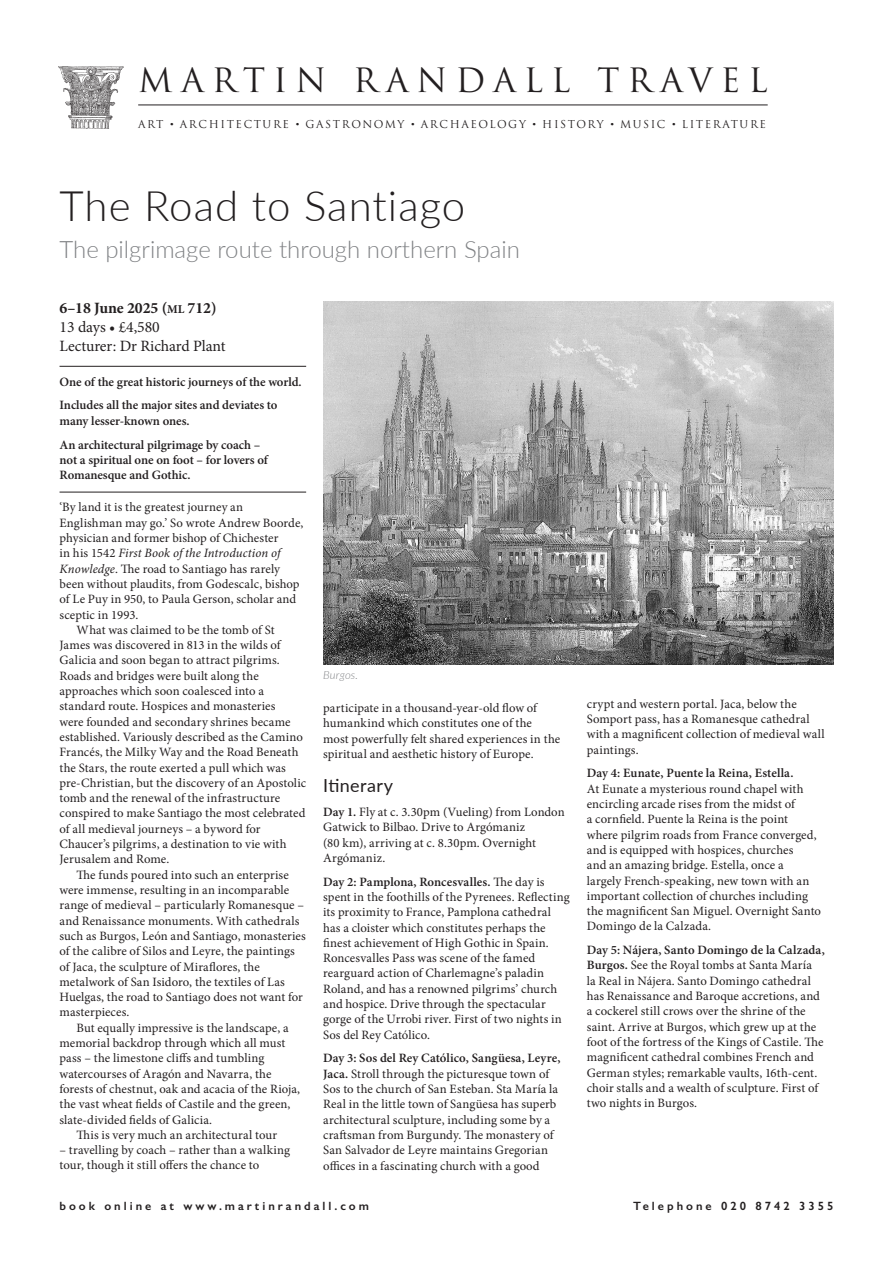
<style>
.page{position:relative;width:893px;height:1263px;background:#fff}
.page>*{position:absolute;margin:0;border:0;box-sizing:border-box;transform-origin:0 0}
.A1_A_tour_title{font:300 42px "Lato";letter-spacing:.025em;color:#231f20}
.MRT_header_22_5_Trajan{font:32.7px "Trajan Pro";letter-spacing:.245em;color:#231f20}
.A2_Tour_subtitle{font:300 24px "Lato";color:#808285}
.D3_Itinerary_heading{font:18px "Lato";letter-spacing:.02em;color:#231f20}
.B3_Dates_line_3___4_Min{font:15.75px "Minion Pro";letter-spacing:-.005em;color:#231f20}
.B1_Dates_line_1_bld_Min{font:700 15.75px "Minion Pro";letter-spacing:-.005em;color:#231f20}
.B2_Dates_line_2_Min{font:15.75px "Minion Pro";letter-spacing:-.005em;color:#231f20}
.D4_Itinerary{font:12.75px/15.3px "Minion Pro";letter-spacing:.005em;color:#231f20}
.D2_Introduction{font:12.75px/15.3px "Minion Pro";letter-spacing:.005em;color:#231f20}
.D1_Introduction_first_para{font:12.75px/15.3px "Minion Pro";letter-spacing:.005em;color:#231f20}
.C3_Highlights_bottom_rule{font:600 12.75px/15.3px "Minion Pro";letter-spacing:-.005em;color:#231f20}
.C2_Highlights_no_rule{font:600 12.75px/15.3px "Minion Pro";letter-spacing:-.005em;color:#231f20}
.C1_Highlights_top_rule{font:600 12.75px "Minion Pro";letter-spacing:-.005em;color:#231f20}
.t1{font:600 12px "Gill Sans";letter-spacing:.25em;color:#231f20}
.Illustration_caption{font:italic 300 11.25px "Lato";letter-spacing:.015em;color:#808285}
.MRT_subtitle_8_Trajan{font:10.65px "Trajan Pro";letter-spacing:.15em;color:#231f20}
.s1{font-family:"Adobe Caslon Pro"}
.s2{font-size:12px}
.s3{font-style:italic}
.s4{font-weight:600}
</style>
<div class="page">
<img style="left:58px;top:66px;width:66px;height:63px">
<hr style="left:138px;top:105px;width:630px;height:1px;background:#231f20">
<hr style="left:60px;top:366px;width:246px;height:1px;background:#231f20">
<hr style="left:60px;top:492px;width:246px;height:1px;background:#231f20">
<img style="left:323px;top:302px;width:510px;height:362px">
<p class="MRT_header_22_5_Trajan" style="left:138px;top:59px;width:631px">MARTIN RANDALL TRAVEL</p>
<p class="MRT_subtitle_8_Trajan" style="left:138px;top:117px;width:629px">ART <span class="s1">•</span> ARCHITECTURE <span class="s1">•</span> GASTRONOMY <span class="s1">•</span> ARCHAEOLOGY <span class="s1">•</span> HISTORY <span class="s1">•</span> MUSIC <span class="s1">•</span> LITERATURE</p>
<p class="A1_A_tour_title" style="left:60px;top:177px;width:407px">The Road to Santiago</p>
<p class="A2_Tour_subtitle" style="left:60px;top:233px;width:462px">The pilgrimage route through northern Spain</p>
<p class="B1_Dates_line_1_bld_Min" style="left:60px;top:297px;width:159px">6–18 June 2025 (<span class="s2">ML</span> 712)</p>
<p class="B2_Dates_line_2_Min" style="left:60px;top:317px;width:102px">13 days • £4,580</p>
<p class="B3_Dates_line_3___4_Min" style="left:60px;top:336px;width:168px">Lecturer: Dr Richard Plant</p>
<p class="C1_Highlights_top_rule" style="left:60px;top:373px;width:244px">One of the great historic journeys of the world.</p>
<p class="C2_Highlights_no_rule" style="left:60px;top:398px;width:219px">Includes all the major sites and deviates to many lesser-known ones.</p>
<p class="C3_Highlights_bottom_rule" style="left:60px;top:437px;width:210px">An architectural pilgrimage by coach – not a spiritual one on foot – for lovers of<br>Romanesque and Gothic.</p>
<p class="D1_Introduction_first_para" style="left:60px;top:500px;width:245px">‘By land it is the greatest journey an Englishman may go.’ So wrote Andrew Boorde, physician and former bishop of Chichester<br>in his 1542 <span class="s3">First Book of the Introduction of Knowledge</span>. The road to Santiago has rarely been without plaudits, from Godescalc, bishop of Le Puy in 950, to Paula Gerson, scholar and sceptic in 1993.</p>
<p class="D2_Introduction" style="left:60px;top:622px;width:248px;text-indent:17px">What was claimed to be the tomb of St James was discovered in 813 in the wilds of Galicia and soon began to attract pilgrims.<br>Roads and bridges were built along the approaches which soon coalesced into a standard route. Hospices and monasteries<br>were founded and secondary shrines became established. Variously described as the Camino Francés, the Milky Way and the Road Beneath the Stars, the route exerted a pull which was pre-Christian, but the discovery of an Apostolic tomb and the renewal of the infrastructure conspired to make Santiago the most celebrated of all medieval journeys – a byword for Chaucer’s pilgrims, a destination to vie with Jerusalem and Rome.</p>
<p class="D2_Introduction" style="left:60px;top:867px;width:248px;text-indent:17px">The funds poured into such an enterprise were immense, resulting in an incomparable range of medieval – particularly Romanesque – and Renaissance monuments. With cathedrals such as Burgos, León and Santiago, monasteries of the calibre of Silos and Leyre, the paintings of Jaca, the sculpture of Miraflores, the metalwork of San Isidoro, the textiles of Las Huelgas, the road to Santiago does not want for masterpieces.</p>
<p class="D2_Introduction" style="left:60px;top:1020px;width:242px;text-indent:17px">But equally impressive is the landscape, a memorial backdrop through which all must pass – the limestone cliffs and tumbling watercourses of Aragón and Navarra, the forests of chestnut, oak and acacia of the Rioja, the vast wheat fields of Castile and the green, slate-divided fields of Galicia.</p>
<p class="D2_Introduction" style="left:77px;top:1127px;width:202px">This is very much an architectural tour</p>
<p class="D2_Introduction" style="left:60px;top:1142px;width:232px">– travelling by coach – rather than a walking tour, though it still offers the chance to</p>
<p class="Illustration_caption" style="left:323px;top:667px;width:36px">Burgos.</p>
<p class="D2_Introduction" style="left:323px;top:700px;width:239px">participate in a thousand-year-old flow of humankind which constitutes one of the most powerfully felt shared experiences in the spiritual and aesthetic history of Europe.</p>
<p class="D3_Itinerary_heading" style="left:323px;top:773px;width:72px">Itinerary</p>
<p class="D4_Itinerary" style="left:323px;top:804px;width:243px"><span class="s4">Day 1.</span> Fly at c. 3.30pm (Vueling) from London Gatwick to Bilbao. Drive to Argómaniz<br>(80 km), arriving at c. 8.30pm. Overnight Argómaniz.</p>
<p class="D4_Itinerary" style="left:323px;top:874px;width:248px"><span class="s4">Day 2: Pamplona, Roncesvalles.</span> The day is spent in the foothills of the Pyrenees. Reflecting its proximity to France, Pamplona cathedral has a cloister which constitutes perhaps the finest achievement of High Gothic in Spain.<br>Roncesvalles Pass was scene of the famed rearguard action of Charlemagne’s paladin Roland, and has a renowned pilgrims’ church and hospice. Drive through the spectacular gorge of the Urrobi river. First of two nights in Sos del Rey Católico.</p>
<p class="D4_Itinerary" style="left:323px;top:1051px;width:239px"><span class="s4">Day 3: Sos del Rey Católico, Sangüesa, Leyre, Jaca.</span> Stroll through the picturesque town of Sos to the church of San Esteban. Sta María la Real in the little town of Sangüesa has superb architectural sculpture, including some by a craftsman from Burgundy. The monastery of San Salvador de Leyre maintains Gregorian offices in a fascinating church with a good</p>
<p class="D4_Itinerary" style="left:587px;top:696px;width:239px">crypt and western portal. Jaca, below the Somport pass, has a Romanesque cathedral with a magnificent collection of medieval wall paintings.</p>
<p class="D4_Itinerary" style="left:587px;top:766px;width:236px"><span class="s4">Day 4: Eunate, Puente la Reina, Estella.<br></span>At Eunate a mysterious round chapel with encircling arcade rises from the midst of<br>a cornfield. Puente la Reina is the point where pilgrim roads from France converged, and is equipped with hospices, churches<br>and an amazing bridge. Estella, once a largely French-speaking, new town with an important collection of churches including the magnificent San Miguel. Overnight Santo Domingo de la Calzada.</p>
<p class="D4_Itinerary" style="left:587px;top:942px;width:239px"><span class="s4">Day 5: Nájera, Santo Domingo de la Calzada, Burgos.</span> See the Royal tombs at Santa María<br>la Real in Nájera. Santo Domingo cathedral has Renaissance and Baroque accretions, and a cockerel still crows over the shrine of the saint. Arrive at Burgos, which grew up at the foot of the fortress of the Kings of Castile. The magnificent cathedral combines French and German styles; remarkable vaults, 16th-cent. choir stalls and a wealth of sculpture. First of two nights in Burgos.</p>
<p class="t1" style="left:60px;top:1199px;width:311px">book online at www.martinrandall.com</p>
<p class="t1" style="left:633px;top:1199px;width:202px">Telephone 020 8742 3355</p>
</div>
